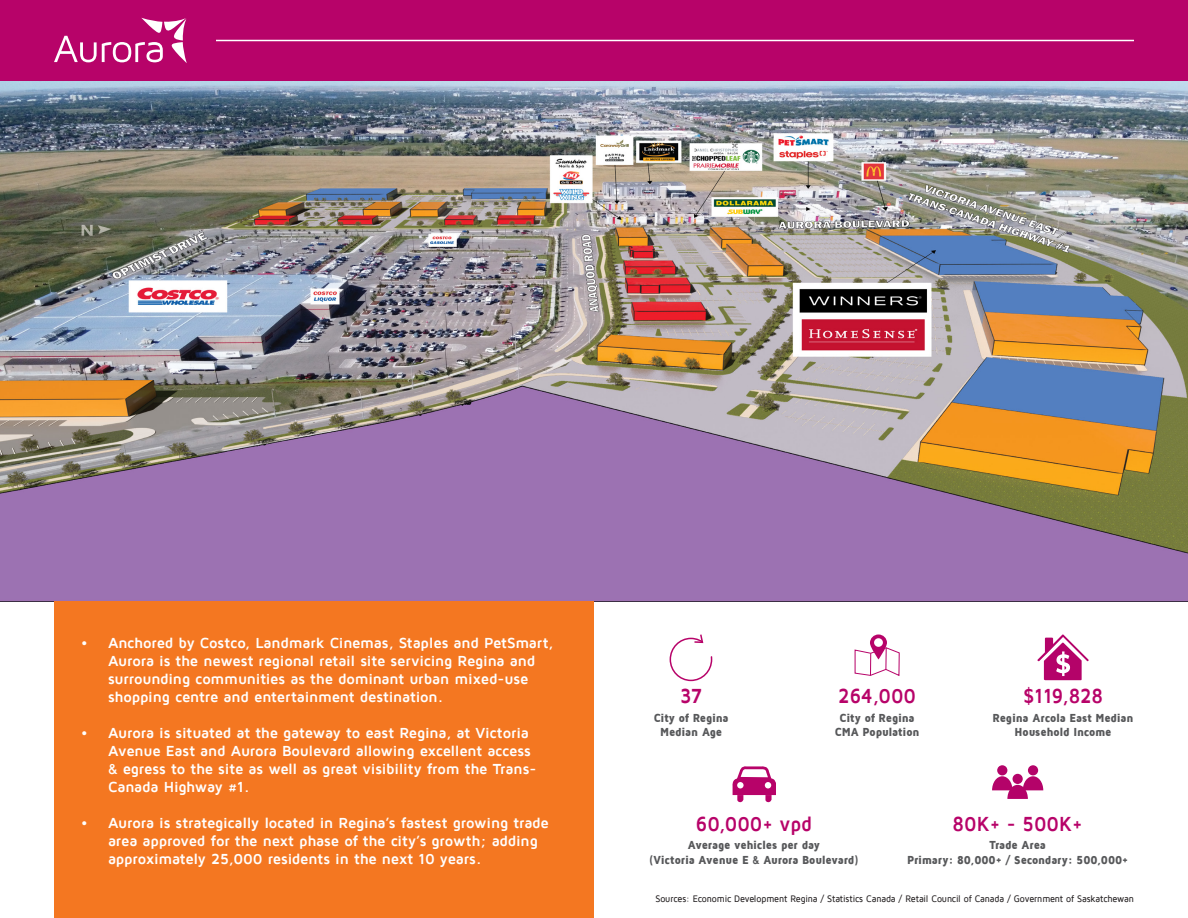
<style>
.page{position:relative;width:1188px;height:918px;background:#fff}
.page>*{position:absolute;margin:0;border:0;box-sizing:border-box;transform-origin:0 0}
.t1{font:700 21px "Maven Pro";letter-spacing:-.01em;color:#b70369;scale:.91 1}
.t2{font:700 15px/18px "Maven Pro";letter-spacing:-.015em;color:#fff}
.t3{font:900 12px/14.4px "Maven Pro";letter-spacing:-.015em;color:#57585a;text-align:center;scale:.91 1}
.t4{font:500 9.75px "Maven Pro";letter-spacing:-.015em;color:#231f20;scale:.91 1}
</style>
<div class="page">
<svg style="left:1037px;top:634px;width:52px;height:46px"></svg>
<svg style="left:1013px;top:774px;width:10px;height:10px"></svg>
<div style="left:997px;top:765px;width:10px;height:10px;background:#b40369;border-radius:50%"></div>
<div style="left:1028px;top:765px;width:10px;height:10px;background:#b40369;border-radius:50%"></div>
<svg style="left:992px;top:776px;width:51px;height:23px"></svg>
<div style="left:670px;top:638px;width:42px;height:43px;border:2px solid #b70369;border-radius:50%"></div>
<svg style="left:693px;top:634px;width:20px;height:26px"></svg>
<svg style="left:854px;top:635px;width:46px;height:41px"></svg>
<div style="left:874px;top:638px;width:9px;height:9px;background:#fff;border-radius:50%"></div>
<svg style="left:732px;top:766px;width:44px;height:37px"></svg>
<img style="left:0;top:81px;width:1188px;height:520px">
<div style="left:0;top:0;width:1188px;height:81px;background:#b70369"></div>
<svg style="left:54px;top:18px;width:133px;height:45px"></svg>
<hr style="left:216px;top:40px;width:918px;height:1px;background:#fff">
<div style="left:54px;top:601px;width:540px;height:317px;background:#f47721"></div>
<p class="t2" style="left:108px;top:634px;width:447px;text-indent:-27px">• Anchored by Costco, Landmark Cinemas, Staples and PetSmart, Aurora is the newest regional retail site servicing Regina and surrounding communities as the dominant urban mixed-use shopping centre and entertainment destination.</p>
<p class="t2" style="left:108px;top:724px;width:430px;text-indent:-27px">• Aurora is situated at the gateway to east Regina, at Victoria Avenue East and Aurora Boulevard allowing excellent access &amp; egress to the site as well as great visibility from the Trans-Canada Highway #1.</p>
<p class="t2" style="left:108px;top:814px;width:442px;text-indent:-27px">• Aurora is strategically located in Regina’s fastest growing trade area approved for the next phase of the city’s growth; adding approximately 25,000 residents in the next 10 years.</p>
<h1 class="t1" style="left:680px;top:685px;width:26px">37</h1>
<h1 class="t1" style="left:838px;top:685px;width:87px">264,000</h1>
<h1 class="t1" style="left:1023px;top:685px;width:90px">$119,828</h1>
<p class="t3" style="left:654px;top:711px;width:84px">City of Regina<br>Median Age</p>
<p class="t3" style="left:835px;top:711px;width:95px">City of Regina<br>CMA Population</p>
<p class="t3" style="left:993px;top:711px;width:156px">Regina Arcola East Median<br>Household Income</p>
<h1 class="t1" style="left:696px;top:813px;width:129px">60,000+ vpd</h1>
<h1 class="t1" style="left:953px;top:813px;width:145px">80K+ - 500K+</h1>
<p class="t3" style="left:649px;top:838px;width:232px">Average vehicles per day<br>(Victoria Avenue E &amp; Aurora Boulevard)</p>
<p class="t3" style="left:907px;top:838px;width:245px">Trade Area<br>Primary: 80,000+ / Secondary: 500,000+</p>
<p class="t4" style="left:655px;top:894px;width:527px">Sources: Economic Development Regina / Statistics Canada / Retail Council of Canada / Government of Saskatchewan</p>
</div>
